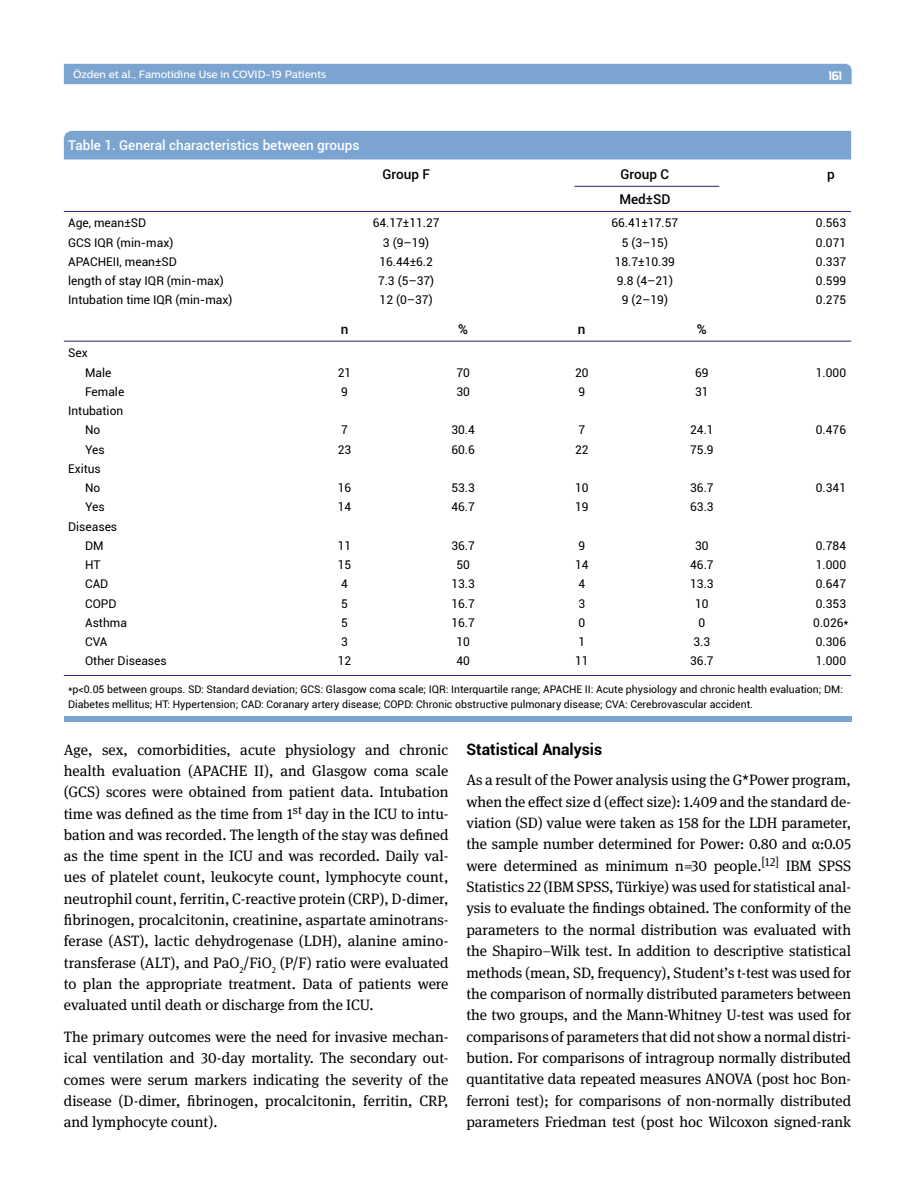
<style>
.page{position:relative;width:915px;height:1191px;background:#fff}
.page>*{position:absolute;margin:0;border:0;box-sizing:border-box;transform-origin:0 0}
.t1{font:700 15.75px "Roboto";color:#000}
.t2{font:15px/21.3px "DG Meta Serif Science";color:#000;text-align:justify}
.t3{font:500 13.5px "Roboto";color:#fff}
.t4{font:500 13.5px "Roboto";color:#000}
.t5{font:12px/19.2px "Roboto";color:#000;text-align:center}
.t6{font:12px "Prototype";color:#fff}
.t7{font:10.5px/15px "Roboto";color:#000}
.t8{font:500 10.5px "Centrale Sans";color:#fff}
</style>
<div class="page">
<div style="left:64px;top:64px;width:787px;height:20px;background:#7ca4d1"></div>
<div style="left:64px;top:131px;width:786px;height:28px;background:#7ca4d1"></div>
<hr style="left:64px;top:211px;width:786px;height:1px;background:#2a2278">
<hr style="left:64px;top:341px;width:786px;height:1px;background:#2a2278">
<hr style="left:574px;top:186px;width:145px;height:1px;background:#2a2278">
<hr style="left:64px;top:675px;width:786px;height:1px;background:#2a2278">
<div style="left:64px;top:716px;width:786px;height:6px;background:#7ca4d1"></div>
<p class="t8" style="left:73px;top:68px;width:255px">Özden et al., Famotidine Use in COVID-19 Patients</p>
<p class="t6" style="left:828px;top:68px;width:15px">161</p>
<p class="t3" style="left:68px;top:135px;width:293px">Table 1. General characteristics between groups</p>
<p class="t4" style="left:382px;top:165px;width:49px">Group F</p>
<p class="t4" style="left:620px;top:165px;width:50px">Group C</p>
<p class="t4" style="left:826px;top:165px;width:9px">p</p>
<p class="t4" style="left:619px;top:190px;width:53px">Med±SD</p>
<p class="t5" style="left:68px;top:213px;width:80px">Age, mean±SD</p>
<p class="t5" style="left:372px;top:213px;width:68px">64.17±11.27</p>
<p class="t5" style="left:611px;top:213px;width:68px">66.41±17.57</p>
<p class="t5" style="left:815px;top:213px;width:32px">0.563</p>
<p class="t5" style="left:68px;top:232px;width:107px">GCS IQR (min-max)</p>
<p class="t5" style="left:383px;top:232px;width:48px">3 (9–19)</p>
<p class="t5" style="left:621px;top:232px;width:48px">5 (3–15)</p>
<p class="t5" style="left:815px;top:232px;width:32px">0.071</p>
<p class="t5" style="left:68px;top:252px;width:110px">APACHEII, mean±SD</p>
<p class="t5" style="left:379px;top:252px;width:55px">16.44±6.2</p>
<p class="t5" style="left:614px;top:252px;width:62px">18.7±10.39</p>
<p class="t5" style="left:815px;top:252px;width:32px">0.337</p>
<p class="t5" style="left:68px;top:271px;width:157px">length of stay IQR (min-max)</p>
<p class="t5" style="left:378px;top:271px;width:58px">7.3 (5–37)</p>
<p class="t5" style="left:616px;top:271px;width:58px">9.8 (4–21)</p>
<p class="t5" style="left:815px;top:271px;width:32px">0.599</p>
<p class="t5" style="left:68px;top:290px;width:166px">Intubation time IQR (min-max)</p>
<p class="t5" style="left:379px;top:290px;width:55px">12 (0–37)</p>
<p class="t5" style="left:621px;top:290px;width:48px">9 (2–19)</p>
<p class="t5" style="left:815px;top:290px;width:32px">0.275</p>
<p class="t4" style="left:340px;top:319px;width:9px">n</p>
<p class="t4" style="left:458px;top:319px;width:11px">%</p>
<p class="t4" style="left:577px;top:319px;width:9px">n</p>
<p class="t4" style="left:696px;top:319px;width:11px">%</p>
<p class="t5" style="left:85px;top:343px;width:28px;text-align:left;text-indent:-17px">Sex<br>Male</p>
<p class="t5" style="left:338px;top:362px;width:15px">21</p>
<p class="t5" style="left:456px;top:362px;width:15px">70</p>
<p class="t5" style="left:575px;top:362px;width:15px">20</p>
<p class="t5" style="left:695px;top:362px;width:15px">69</p>
<p class="t5" style="left:815px;top:362px;width:32px">1.000</p>
<p class="t5" style="left:85px;top:381px;width:41px">Female</p>
<p class="t5" style="left:341px;top:381px;width:8px">9</p>
<p class="t5" style="left:456px;top:381px;width:15px">30</p>
<p class="t5" style="left:578px;top:381px;width:8px">9</p>
<p class="t5" style="left:695px;top:381px;width:15px">31</p>
<p class="t5" style="left:68px;top:401px;width:57px">Intubation<br>No</p>
<p class="t5" style="left:341px;top:420px;width:8px">7</p>
<p class="t5" style="left:451px;top:420px;width:25px">30.4</p>
<p class="t5" style="left:578px;top:420px;width:8px">7</p>
<p class="t5" style="left:690px;top:420px;width:25px">24.1</p>
<p class="t5" style="left:815px;top:420px;width:32px">0.476</p>
<p class="t5" style="left:85px;top:439px;width:21px">Yes</p>
<p class="t5" style="left:338px;top:439px;width:15px">23</p>
<p class="t5" style="left:451px;top:439px;width:25px">60.6</p>
<p class="t5" style="left:575px;top:439px;width:15px">22</p>
<p class="t5" style="left:690px;top:439px;width:25px">75.9</p>
<p class="t5" style="left:68px;top:458px;width:34px;text-align:right">Exitus<br>No</p>
<p class="t5" style="left:338px;top:478px;width:15px">16</p>
<p class="t5" style="left:451px;top:478px;width:25px">53.3</p>
<p class="t5" style="left:575px;top:478px;width:15px">10</p>
<p class="t5" style="left:690px;top:478px;width:25px">36.7</p>
<p class="t5" style="left:815px;top:478px;width:32px">0.341</p>
<p class="t5" style="left:85px;top:497px;width:21px">Yes</p>
<p class="t5" style="left:338px;top:497px;width:15px">14</p>
<p class="t5" style="left:451px;top:497px;width:25px">46.7</p>
<p class="t5" style="left:575px;top:497px;width:15px">19</p>
<p class="t5" style="left:690px;top:497px;width:25px">63.3</p>
<p class="t5" style="left:68px;top:516px;width:51px">Diseases<br>DM</p>
<p class="t5" style="left:338px;top:535px;width:15px">11</p>
<p class="t5" style="left:451px;top:535px;width:25px">36.7</p>
<p class="t5" style="left:578px;top:535px;width:8px">9</p>
<p class="t5" style="left:695px;top:535px;width:15px">30</p>
<p class="t5" style="left:815px;top:535px;width:32px">0.784</p>
<p class="t5" style="left:85px;top:555px;width:17px">HT</p>
<p class="t5" style="left:338px;top:555px;width:15px">15</p>
<p class="t5" style="left:456px;top:555px;width:15px">50</p>
<p class="t5" style="left:575px;top:555px;width:15px">14</p>
<p class="t5" style="left:690px;top:555px;width:25px">46.7</p>
<p class="t5" style="left:815px;top:555px;width:32px">1.000</p>
<p class="t5" style="left:85px;top:574px;width:25px">CAD</p>
<p class="t5" style="left:341px;top:574px;width:8px">4</p>
<p class="t5" style="left:451px;top:574px;width:25px">13.3</p>
<p class="t5" style="left:578px;top:574px;width:8px">4</p>
<p class="t5" style="left:690px;top:574px;width:25px">13.3</p>
<p class="t5" style="left:815px;top:574px;width:32px">0.647</p>
<p class="t5" style="left:85px;top:593px;width:33px">COPD</p>
<p class="t5" style="left:341px;top:593px;width:8px">5</p>
<p class="t5" style="left:451px;top:593px;width:25px">16.7</p>
<p class="t5" style="left:578px;top:593px;width:8px">3</p>
<p class="t5" style="left:695px;top:593px;width:15px">10</p>
<p class="t5" style="left:815px;top:593px;width:32px">0.353</p>
<p class="t5" style="left:85px;top:612px;width:43px">Asthma</p>
<p class="t5" style="left:341px;top:612px;width:8px">5</p>
<p class="t5" style="left:451px;top:612px;width:25px">16.7</p>
<p class="t5" style="left:578px;top:612px;width:8px">0</p>
<p class="t5" style="left:698px;top:612px;width:8px">0</p>
<p class="t5" style="left:813px;top:612px;width:37px">0.026*</p>
<p class="t5" style="left:85px;top:632px;width:24px">CVA</p>
<p class="t5" style="left:341px;top:632px;width:8px">3</p>
<p class="t5" style="left:456px;top:632px;width:15px">10</p>
<p class="t5" style="left:578px;top:632px;width:8px">1</p>
<p class="t5" style="left:693px;top:632px;width:18px">3.3</p>
<p class="t5" style="left:815px;top:632px;width:32px">0.306</p>
<p class="t5" style="left:85px;top:651px;width:83px">Other Diseases</p>
<p class="t5" style="left:338px;top:651px;width:15px">12</p>
<p class="t5" style="left:456px;top:651px;width:15px">40</p>
<p class="t5" style="left:575px;top:651px;width:15px">11</p>
<p class="t5" style="left:690px;top:651px;width:25px">36.7</p>
<p class="t5" style="left:815px;top:651px;width:32px">1.000</p>
<p class="t7" style="left:68px;top:681px;width:776px">*p&lt;0.05 between groups. SD: Standard deviation; GCS: Glasgow coma scale; IQR: Interquartile range; APACHE II: Acute physiology and chronic health evaluation; DM:<br>Diabetes mellitus; HT: Hypertension; CAD: Coranary artery disease; COPD: Chronic obstructive pulmonary disease; CVA: Cerebrovascular accident.</p>
<p class="t2" style="left:64px;top:738px;width:386px">Age, sex, comorbidities, acute physiology and chronic health evaluation (APACHE II), and Glasgow coma scale (GCS) scores were obtained from patient data. Intubation time was defined as the time from 1<sup>st</sup> day in the ICU to intu&shy;bation and was recorded. The length of the stay was defined as the time spent in the ICU and was recorded. Daily val&shy;ues of platelet count, leukocyte count, lymphocyte count, neutrophil count, ferritin, C-reactive protein (CRP), D-dimer, fibrinogen, procalcitonin, creatinine, aspartate aminotrans&shy;ferase (AST), lactic dehydrogenase (LDH), alanine amino&shy;transferase (ALT), and PaO<sub>2</sub>/FiO<sub>2</sub> (P/F) ratio were evaluated to plan the appropriate treatment. Data of patients were evaluated until death or discharge from the ICU.</p>
<p class="t2" style="left:64px;top:1026px;width:386px">The primary outcomes were the need for invasive mechan&shy;ical ventilation and 30-day mortality. The secondary out&shy;comes were serum markers indicating the severity of the disease (D-dimer, fibrinogen, procalcitonin, ferritin, CRP, and lymphocyte count).</p>
<p class="t1" style="left:466px;top:738px;width:137px">Statistical Analysis</p>
<p class="t2" style="left:466px;top:769px;width:386px">As a result of the Power analysis using the G*Power program, when the effect size d (effect size): 1.409 and the standard de&shy;viation (SD) value were taken as 158 for the LDH parameter, the sample number determined for Power: 0.80 and α:0.05 were determined as minimum n=30 people.<sup>[12]</sup> IBM SPSS Statistics 22 (IBM SPSS, Türkiye) was used for statistical anal&shy;ysis to evaluate the findings obtained. The conformity of the parameters to the normal distribution was evaluated with the Shapiro–Wilk test. In addition to descriptive statistical methods (mean, SD, frequency), Student’s t-test was used for the comparison of normally distributed parameters between the two groups, and the Mann-Whitney U-test was used for comparisons of parameters that did not show a normal distri&shy;bution. For comparisons of intragroup normally distributed quantitative data repeated measures ANOVA (post hoc Bon&shy;ferroni test); for comparisons of non-normally distributed parameters Friedman test (post hoc Wilcoxon signed-rank</p>
</div>
